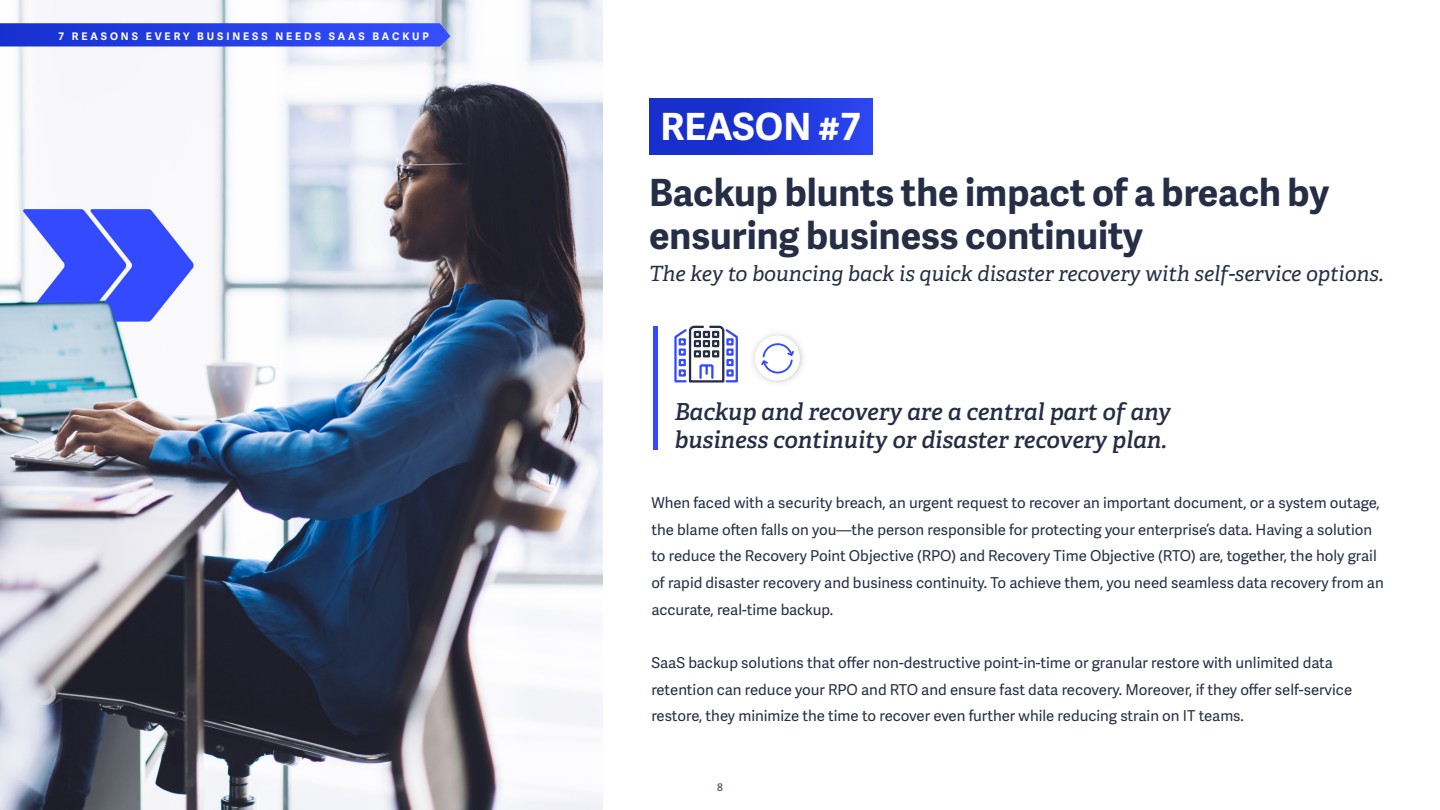
<style>
.page{position:relative;width:1440px;height:810px;background:#fff}
.page>*{position:absolute;margin:0;border:0;box-sizing:border-box;transform-origin:0 0}
.t1{font:700 37.5px/42.3px "Adelle Sans";color:#262e45}
.t2{font:700 37.5px "Adelle Sans";color:#fff}
.t3{font:italic 23.4px/28.3px "Adelle PE Sb";color:#262e45}
.t4{font:italic 21px "Adelle PE";color:#262e45}
.t5{font:15px/26.7px "Adelle Sans";color:#262e45}
.t6{font:700 10.5px "Adelle Sans";letter-spacing:.28em;color:#fff}
.t7{font:600 10.5px "Adelle Sans";color:#52596b}
</style>
<div class="page">
<img style="left:0;top:0;width:603px;height:810px">
<div style="left:649px;top:99px;width:224px;height:56px;background:linear-gradient(to right,#1029c4,#2a43ed)"></div>
<hr style="left:653px;top:326px;width:4px;height:123px;background:#334aff">
<svg style="left:674px;top:325px;width:64px;height:58px"></svg>
<img style="left:753px;top:333px;width:50px;height:51px">
<div style="left:755px;top:336px;width:45px;height:45px;background:#fff;border-radius:50%"></div>
<svg style="left:761px;top:343px;width:33px;height:31px"></svg>
<svg style="left:0;top:23px;width:450px;height:23px;background:#2841e5"></svg>
<p class="t6" style="left:58px;top:28px;width:372px">7 REASONS EVERY BUSINESS NEEDS SAAS BACKUP</p>
<h1 class="t2" style="left:660px;top:99px;width:202px">REASON #7</h1>
<h1 class="t1" style="left:649px;top:170px;width:682px">Backup blunts the impact of a breach by ensuring business continuity</h1>
<h3 class="t4" style="left:649px;top:259px;width:736px">The key to bouncing back is quick disaster recovery with self-service options.</h3>
<h2 class="t3" style="left:674px;top:397px;width:498px">Backup and recovery are a central part of any business continuity or disaster recovery plan.</h2>
<p class="t5" style="left:651px;top:489px;width:734px">When faced with a security breach, an urgent request to recover an important document, or a system outage, the blame often falls on you—the person responsible for protecting your enterprise’s data. Having a solution to reduce the Recovery Point Objective (RPO) and Recovery Time Objective (RTO) are, together, the holy grail of rapid disaster recovery and business continuity. To achieve them, you need seamless data recovery from an accurate, real-time backup.</p>
<p class="t5" style="left:651px;top:649px;width:702px">SaaS backup solutions that offer non-destructive point-in-time or granular restore with unlimited data retention can reduce your RPO and RTO and ensure fast data recovery. Moreover, if they offer self-service restore, they minimize the time to recover even further while reducing strain on IT teams.</p>
<p class="t7" style="left:717px;top:780px;width:7px">8</p>
</div>
